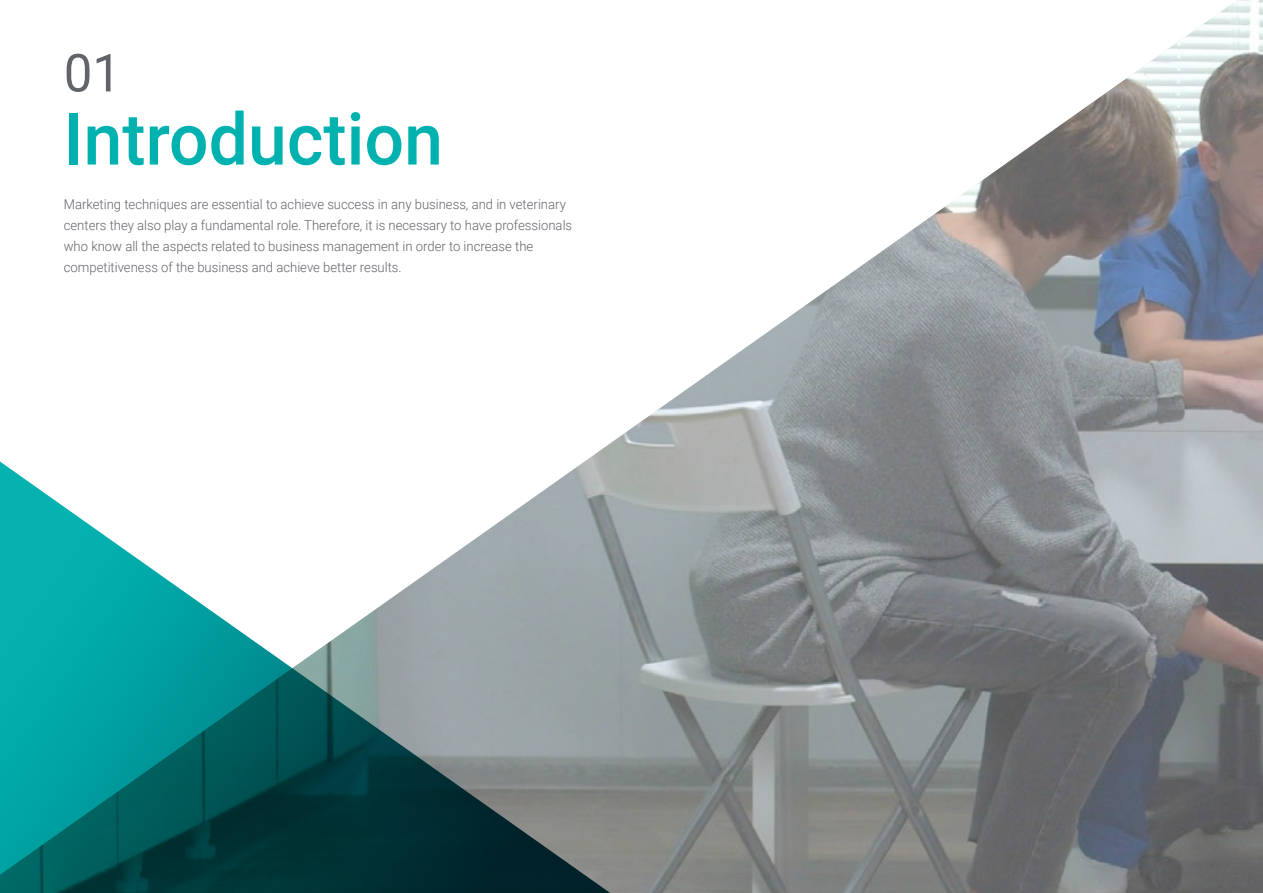
<style>
.page{position:relative;width:1263px;height:893px;background:#fff}
.page>*{position:absolute;margin:0;border:0;box-sizing:border-box;transform-origin:0 0}
.t1{font:500 72px "Roboto";color:#00b2af}
.t2{font:52.5px "Roboto";color:#61646a}
.t3{font:300 13.5px/21px "Roboto";color:#61646a}
</style>
<div class="page">
<img style="left:607px;top:0;width:656px;height:893px">
<svg style="left:0;top:446px;width:640px;height:447px"></svg>
<h2 class="t2" style="left:64px;top:36px;width:59px">01</h2>
<h1 class="t1" style="left:64px;top:89px;width:381px">Introduction</h1>
<p class="t3" style="left:64px;top:193px;width:510px">Marketing techniques are essential to achieve success in any business, and in veterinary centers they also play a fundamental role. Therefore, it is necessary to have professionals who know all the aspects related to business management in order to increase the competitiveness of the business and achieve better results.</p>
</div>
